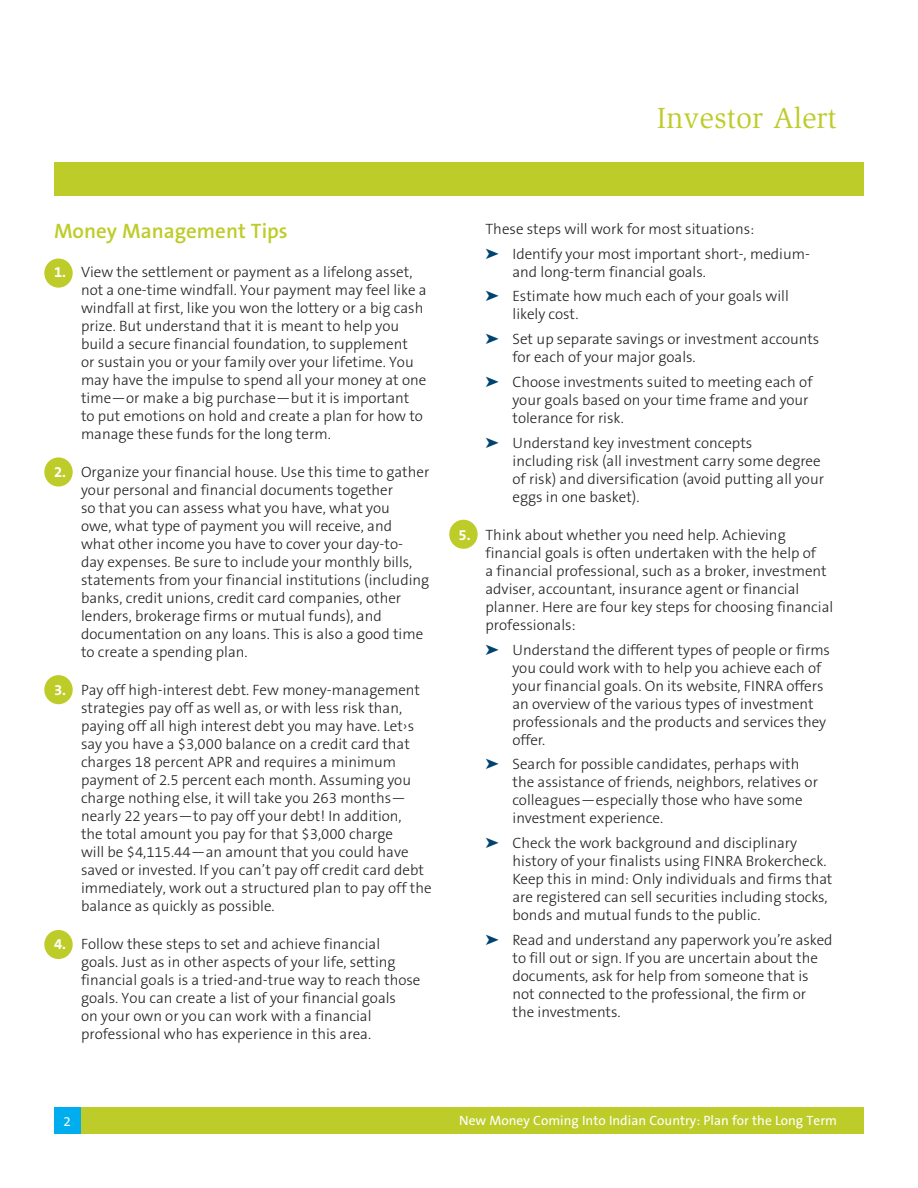
<style>
.page{position:relative;width:918px;height:1188px;background:#fff}
.page>*{position:absolute;margin:0;border:0;box-sizing:border-box;transform-origin:0 0}
.t1{font:30px "Slimbach LT";color:#becc2a}
.t2{font:600 21px "The Sans B6";color:#becc2a}
.t3{font:300 15px/18px "The Sans B3";color:#231f20}
.t4{font:13.5px "The Sans B5 Plain";color:#fff}
.s1{font-family:"The Sans B7";font-weight:700;color:#fff}
.s2{color:#004270}
</style>
<div class="page">
<div style="left:54px;top:162px;width:809px;height:34px;background:#becc2a"></div>
<div style="left:81px;top:1107px;width:783px;height:27px;background:#becc2a"></div>
<div style="left:54px;top:1107px;width:27px;height:27px;background:#00aeef"></div>
<div style="left:449px;top:520px;width:29px;height:29px;background:#becc2a;border-radius:50%"></div>
<div style="left:44px;top:675px;width:29px;height:29px;background:#becc2a;border-radius:50%"></div>
<div style="left:44px;top:457px;width:29px;height:30px;background:#becc2a;border-radius:50%"></div>
<div style="left:44px;top:930px;width:29px;height:29px;background:#becc2a;border-radius:50%"></div>
<div style="left:44px;top:259px;width:29px;height:29px;background:#becc2a;border-radius:50%"></div>
<h1 class="t1" style="left:657px;top:100px;width:182px">Investor Alert</h1>
<h2 class="t2" style="left:54px;top:220px;width:235px">Money Management Tips</h2>
<p class="t3" style="left:81px;top:263px;width:347px;text-indent:-27px"><span class="s1">1.</span> View the settlement or payment as a lifelong asset, not a one-time windfall. Your payment may feel like a windfall at first, like you won the lottery or a big cash prize. But understand that it is meant to help you build a secure financial foundation, to supplement<br>or sustain you or your family over your lifetime. You may have the impulse to spend all your money at one time—or make a big purchase—but it is important to put emotions on hold and create a plan for how to manage these funds for the long term.</p>
<p class="t3" style="left:81px;top:463px;width:350px;text-indent:-27px"><span class="s1">2.</span> Organize your financial house. Use this time to gather your personal and financial documents together<br>so that you can assess what you have, what you<br>owe, what type of payment you will receive, and what other income you have to cover your day-to&shy;day expenses. Be sure to include your monthly bills, statements from your financial institutions (including banks, credit unions, credit card companies, other lenders, brokerage firms or mutual funds), and documentation on any loans. This is also a good time to create a spending plan.</p>
<p class="t3" style="left:81px;top:681px;width:352px;text-indent:-27px"><span class="s1">3.</span> Pay off high-interest debt. Few money-management strategies pay off as well as, or with less risk than, paying off all high interest debt you may have. Let›s say you have a $3,000 balance on a credit card that charges 18 percent APR and requires a minimum payment of 2.5 percent each month. Assuming you charge nothing else, it will take you 263 months— nearly 22 years—to pay off your debt! In addition,<br>the total amount you pay for that $3,000 charge<br>will be $4,115.44—an amount that you could have saved or invested. If you can’t pay off credit card debt immediately, work out a structured plan to pay off the balance as quickly as possible.</p>
<p class="t3" style="left:81px;top:936px;width:341px;text-indent:-27px"><span class="s1">4.</span> Follow these steps to set and achieve financial goals. Just as in other aspects of your life, setting financial goals is a tried-and-true way to reach those goals. You can create a list of your financial goals<br>on your own or you can work with a financial professional who has experience in this area.</p>
<p class="t3" style="left:486px;top:217px;width:326px;line-height:24.8px;text-indent:-27px"><span class="s1">5.</span> These steps will work for most situations:<br><span class="s2">➤</span> Identify your most important short-, medium-</p>
<p class="t3" style="left:486px;top:260px;width:305px;line-height:24.8px;text-indent:27px">and long-term financial goals.<br><span class="s2">➤</span> Estimate how much each of your goals will</p>
<p class="t3" style="left:486px;top:302px;width:335px;line-height:24.8px;text-indent:27px">likely cost.<br><span class="s2">➤</span> Set up separate savings or investment accounts</p>
<p class="t3" style="left:486px;top:345px;width:329px;line-height:24.8px;text-indent:27px">for each of your major goals.<br><span class="s2">➤</span> Choose investments suited to meeting each of</p>
<p class="t3" style="left:513px;top:391px;width:298px">your goals based on your time frame and your tolerance for risk.</p>
<p class="t3" style="left:513px;top:434px;width:313px;text-indent:-27px"><span class="s2">➤</span> Understand key investment concepts<br>including risk (all investment carry some degree of risk) and diversification (avoid putting all your eggs in one basket).</p>
<p class="t3" style="left:486px;top:526px;width:349px;text-indent:-27px"><span class="s1">5.</span> Think about whether you need help. Achieving financial goals is often undertaken with the help of<br>a financial professional, such as a broker, investment adviser, accountant, insurance agent or financial planner. Here are four key steps for choosing financial professionals:</p>
<p class="t3" style="left:513px;top:641px;width:319px;text-indent:-27px"><span class="s2">➤</span> Understand the different types of people or firms you could work with to help you achieve each of your financial goals. On its website, FINRA offers an overview of the various types of investment professionals and the products and services they offer.</p>
<p class="t3" style="left:513px;top:756px;width:307px;text-indent:-27px"><span class="s2">➤</span> Search for possible candidates, perhaps with the assistance of friends, neighbors, relatives or colleagues—especially those who have some investment experience.</p>
<p class="t3" style="left:513px;top:834px;width:321px;text-indent:-27px"><span class="s2">➤</span> Check the work background and disciplinary history of your finalists using FINRA Brokercheck.<br>Keep this in mind: Only individuals and firms that are registered can sell securities including stocks, bonds and mutual funds to the public.</p>
<p class="t3" style="left:513px;top:931px;width:322px;text-indent:-27px"><span class="s2">➤</span> Read and understand any paperwork you’re asked to fill out or sign. If you are uncertain about the documents, ask for help from someone that is not connected to the professional, the firm or<br>the investments.</p>
<p class="t4" style="left:64px;top:1114px;width:9px">2</p>
<p class="t4" style="left:459px;top:1113px;width:379px">New Money Coming Into Indian Country: Plan for the Long Term</p>
</div>
